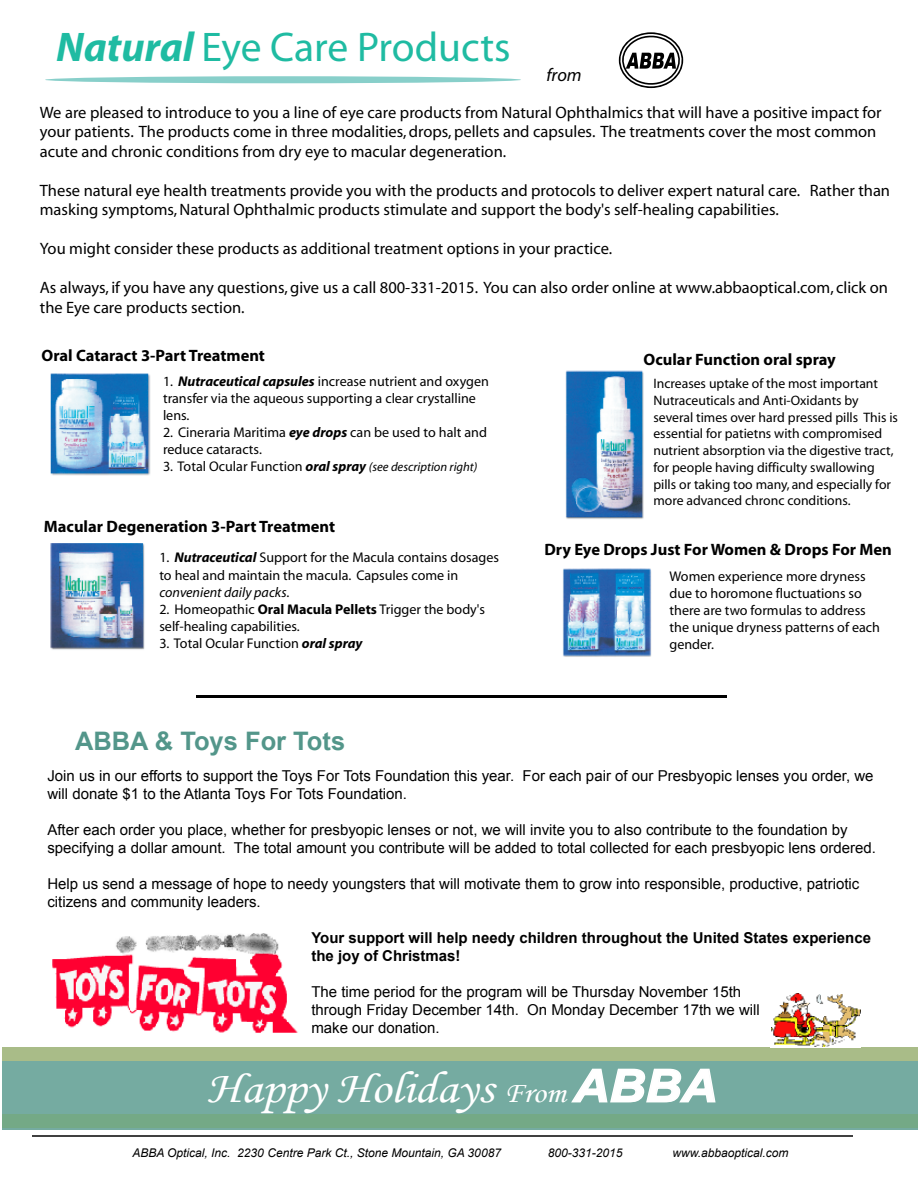
<style>
.page{position:relative;width:918px;height:1188px;background:#fff}
.page>*{position:absolute;margin:0;border:0;box-sizing:border-box;transform-origin:0 0}
.t1{font:45.15px "Monotype Corsiva";color:#fff;scale:1.11 1}
.t2{font:41.55px "Myriad";letter-spacing:-.005em;color:#1fbba2}
.t3{font:700 25.5px "Arial";color:#53968a}
.t4{font:italic 18.3px "Myriad";color:#000}
.t5{font:16.5px/19.5px "Myriad";color:#000}
.t6{font:700 16.5px "Myriad";color:#000}
.t7{font:15px/18px "Arial";color:#000}
.t8{font:700 15px/18px "Arial";color:#000}
.t9{font:14.1px/17.1px "Myriad";color:#000}
.t10{font:13.65px/16.6px "Myriad";color:#000}
.t11{font:italic 12px "Arial";color:#000}
.s1{font-weight:700;font-style:italic}
.s2{font-style:italic;font-size:12.75px}
.s3{font-style:italic}
.s4{font-weight:700}
.s5{font-size:29.25px}
.s6{font-family:"Arial";font-weight:700;font-style:italic}
</style>
<div class="page">
<hr style="left:196px;top:695px;width:530px;height:2px;background:#000">
<img style="left:52px;top:933px;width:246px;height:100px">
<hr style="left:32px;top:1136px;width:821px;height:1px;background:#404040">
<img style="left:565px;top:370px;width:79px;height:149px">
<img style="left:50px;top:543px;width:95px;height:107px">
<img style="left:562px;top:568px;width:90px;height:89px">
<img style="left:50px;top:373px;width:101px;height:103px">
<svg style="left:619px;top:32px;width:64px;height:56px"></svg>
<div style="left:45px;top:76px;width:476px;height:7px;background:#88cfca;border-radius:50%"></div>
<div style="left:2px;top:1052px;width:916px;height:77px;background:#75aba1"></div>
<div style="left:2px;top:1114px;width:916px;height:14px;background:#74a986"></div>
<div style="left:2px;top:1047px;width:916px;height:14px;background:#a9bc88"></div>
<img style="left:771px;top:993px;width:90px;height:54px">
<h2 class="t2" style="left:56px;top:26px;width:456px"><span class="s1">Natural</span> Eye Care Products</h2>
<p class="t4" style="left:546px;top:66px;width:37px">from</p>
<p class="t5" style="left:40px;top:103px;width:843px">We are pleased to introduce to you a line of eye care products from Natural Ophthalmics that will have a positive impact for your patients. The products come in three modalities, drops, pellets and capsules. The treatments cover the most common acute and chronic conditions from dry eye to macular degeneration.</p>
<p class="t5" style="left:40px;top:181px;width:852px">These natural eye health treatments provide you with the products and protocols to deliver expert natural care. Rather than masking symptoms,Natural Ophthalmic products stimulate and support the body's self-healing capabilities.</p>
<p class="t5" style="left:40px;top:240px;width:574px">You might consider these products as additional treatment options in your practice.</p>
<p class="t5" style="left:40px;top:279px;width:850px">As always, if you have any questions, give us a call 800-331-2015. You can also order online at www.abbaoptical.com, click on the Eye care products section.</p>
<p class="t6" style="left:42px;top:347px;width:225px">Oral Cataract 3-Part Treatment</p>
<p class="t9" style="left:163px;top:373px;width:327px">1. <span class="s1">Nutraceutical capsules</span> increase nutrient and oxygen transfer via the aqueous supporting a clear crystalline lens.</p>
<p class="t9" style="left:163px;top:424px;width:325px">2. Cineraria Maritima <span class="s1">eye drops</span> can be used to halt and reduce cataracts.</p>
<p class="t9" style="left:163px;top:459px;width:316px">3. Total Ocular Function <span class="s1">oral spray</span> <span class="s2">(see description right)</span></p>
<p class="t6" style="left:44px;top:518px;width:293px">Macular Degeneration 3-Part Treatment</p>
<p class="t9" style="left:159px;top:550px;width:341px">1. <span class="s1">Nutraceutical</span> Support for the Macula contains dosages to heal and maintain the macula. Capsules come in <span class="s3">convenient daily packs</span>.</p>
<p class="t9" style="left:159px;top:601px;width:327px">2. Homeopathic <span class="s4">Oral Macula Pellets</span> Trigger the body's self-healing capabilities.</p>
<p class="t9" style="left:159px;top:635px;width:205px">3. Total Ocular Function <span class="s1">oral spray</span></p>
<h3 class="t3" style="left:75px;top:725px;width:272px">ABBA &amp; Toys For Tots</h3>
<p class="t6" style="left:644px;top:351px;width:194px">Ocular Function oral spray</p>
<p class="t10" style="left:653px;top:376px;width:246px">Increases uptake of the most important Nutraceuticals and Anti-Oxidants by several times over hard pressed pills This is essential for patietns with compromised nutrient absorption via the digestive tract, for people having difficulty swallowing pills or taking too many, and especially for more advanced chronc conditions.</p>
<p class="t6" style="left:544px;top:541px;width:349px">Dry Eye Drops Just For Women &amp; Drops For Men</p>
<p class="t9" style="left:670px;top:568px;width:212px">Women experience more dryness due to horomone fluctuations so there are two formulas to address the unique dryness patterns of each gender.</p>
<p class="t7" style="left:47px;top:767px;width:828px">Join us in our efforts to support the Toys For Tots Foundation this year. For each pair of our Presbyopic lenses you order, we will donate $1 to the Atlanta Toys For Tots Foundation.</p>
<p class="t7" style="left:47px;top:821px;width:830px">After each order you place, whether for presbyopic lenses or not, we will invite you to also contribute to the foundation by specifying a dollar amount. The total amount you contribute will be added to total collected for each presbyopic lens ordered.</p>
<p class="t7" style="left:47px;top:875px;width:814px">Help us send a message of hope to needy youngsters that will motivate them to grow into responsible, productive, patriotic citizens and community leaders.</p>
<p class="t8" style="left:311px;top:929px;width:561px">Your support will help needy children throughout the United States experience the joy of Christmas!</p>
<p class="t7" style="left:311px;top:983px;width:450px">The time period for the program will be Thursday November 15th through Friday December 14th. On Monday December 17th we will make our donation.</p>
<h1 class="t1" style="left:207px;top:1060px;width:461px">Happy Holidays <span class="s5">From</span> <span class="s6">ABBA</span></h1>
<p class="t11" style="left:132px;top:1145px;width:370px">ABBA Optical, Inc. 2230 Centre Park Ct., Stone Mountain, GA 30087</p>
<p class="t11" style="left:548px;top:1145px;width:76px">800-331-2015</p>
<p class="t11" style="left:672px;top:1145px;width:118px">www.abbaoptical.com</p>
</div>
